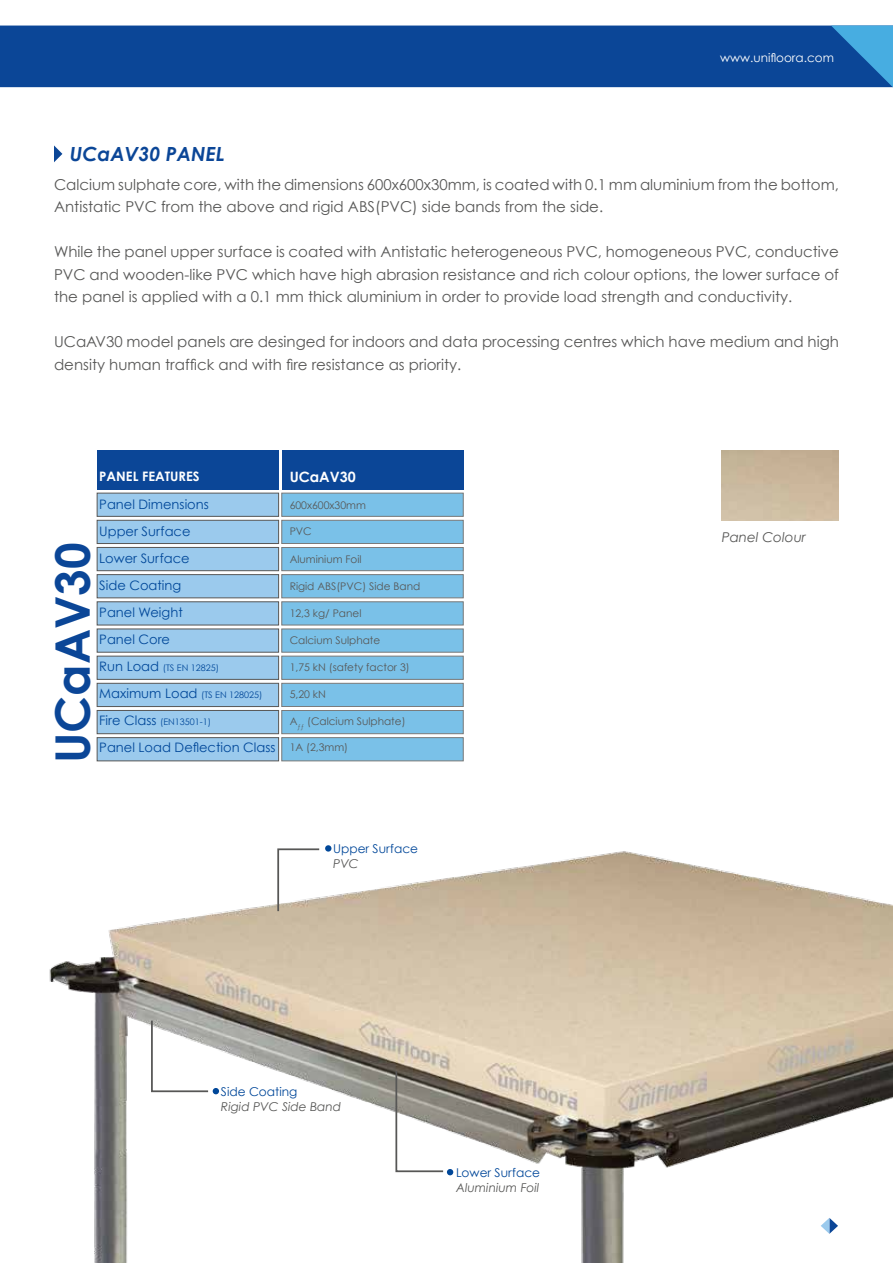
<style>
.page{position:relative;width:893px;height:1263px;background:#fff}
.page>*{position:absolute;margin:0;border:0;box-sizing:border-box;transform-origin:0 0}
.t1{font:700 47.55px "Century Gothic";color:#0b4697}
.t2{font:italic 700 19.5px "Century Gothic";color:#0b4697}
.t3{font:15px/22.5px "Century Gothic";color:#575756}
.t4{font:700 14.25px "Century Gothic";color:#fff}
.t5{font:italic 13.5px "Century Gothic";color:#575756}
.t6{font:13.05px/27px "Century Gothic";color:#004799}
.t7{font:700 13.05px "Century Gothic";color:#fff}
.t8{font:12.15px "Century Gothic";color:#004799}
.t9{font:italic 12.15px "Century Gothic";color:#575756}
.t10{font:12px "Century Gothic";color:#fff}
.t11{font:10.5px "Century Gothic";color:#575756}
.t12{font:9px "Century Gothic";color:#004799}
.s1{font-size:13.05px}
</style>
<div class="page">
<div style="left:0;top:26px;width:831px;height:61px;background:#0b4697"></div>
<svg style="left:831px;top:25px;width:62px;height:62px;background:#2a7abc"></svg>
<img style="left:49px;top:845px;width:844px;height:418px">
<svg style="left:276px;top:847px;width:45px;height:66px"></svg>
<div style="left:325px;top:845px;width:6px;height:7px;background:#004799;border-radius:50%"></div>
<svg style="left:150px;top:1019px;width:69px;height:75px"></svg>
<svg style="left:54px;top:145px;width:8px;height:17px"></svg>
<div style="left:282px;top:493px;width:181px;height:23px;background:#7ac1e8"></div>
<div style="left:97px;top:493px;width:182px;height:23px;background:#9bcaed;border:1px solid #575756"></div>
<div style="left:282px;top:520px;width:181px;height:24px;background:#7ac1e8;border:1px solid #575756"></div>
<div style="left:97px;top:520px;width:182px;height:24px;background:#9bcaed;border:1px solid #575756"></div>
<div style="left:282px;top:547px;width:181px;height:24px;background:#7ac1e8;border:1px solid #575756"></div>
<div style="left:97px;top:547px;width:182px;height:24px;background:#9bcaed;border:1px solid #575756"></div>
<div style="left:282px;top:574px;width:181px;height:24px;background:#7ac1e8;border:1px solid #575756"></div>
<div style="left:97px;top:574px;width:182px;height:24px;background:#9bcaed;border:1px solid #575756"></div>
<div style="left:282px;top:602px;width:181px;height:23px;background:#7ac1e8"></div>
<div style="left:97px;top:602px;width:182px;height:23px;background:#9bcaed"></div>
<div style="left:282px;top:629px;width:181px;height:23px;background:#7ac1e8"></div>
<div style="left:97px;top:629px;width:182px;height:23px;background:#9bcaed"></div>
<div style="left:282px;top:656px;width:181px;height:23px;background:#7ac1e8"></div>
<div style="left:97px;top:656px;width:182px;height:23px;background:#9bcaed;border:1px solid #575756"></div>
<div style="left:282px;top:683px;width:181px;height:24px;background:#7ac1e8;border:1px solid #575756"></div>
<div style="left:97px;top:683px;width:182px;height:24px;background:#9bcaed;border:1px solid #575756"></div>
<div style="left:282px;top:710px;width:181px;height:24px;background:#7ac1e8;border:1px solid #575756"></div>
<div style="left:97px;top:710px;width:182px;height:24px;background:#9bcaed;border:1px solid #575756"></div>
<div style="left:282px;top:737px;width:181px;height:24px;background:#7ac1e8;border:1px solid #575756"></div>
<div style="left:97px;top:737px;width:182px;height:24px;background:#9bcaed;border:1px solid #575756"></div>
<div style="left:281px;top:451px;width:182px;height:39px;background:#0b4697"></div>
<div style="left:97px;top:451px;width:182px;height:39px;background:#0b4697"></div>
<svg style="left:395px;top:1069px;width:58px;height:106px"></svg>
<h2 class="t2" style="left:70px;top:141px;width:156px">UCaAV30 PANEL</h2>
<p class="t10" style="left:720px;top:51px;width:115px">www.unifloora.com</p>
<p class="t3" style="left:54px;top:173px;width:786px">Calcium sulphate core, with the dimensions 600x600x30mm, is coated with 0.1 mm aluminium from the bottom,<br>Antistatic PVC from the above and rigid ABS(PVC) side bands from the side.</p>
<p class="t3" style="left:54px;top:241px;width:786px;text-align:justify">While the panel upper surface is coated with Antistatic heterogeneous PVC, homogeneous PVC, conductive PVC and wooden-like PVC which have high abrasion resistance and rich colour options, the lower surface of the panel is applied with a 0.1 mm thick aluminium in order to provide load strength and conductivity.</p>
<p class="t3" style="left:54px;top:331px;width:786px">UCaAV30 model panels are desinged for indoors and data processing centres which have medium and high density human traffick and with fire resistance as priority.</p>
<h1 class="t1" style="left:43px;top:763px;width:222px;rotate:-90deg">UCaAV30</h1>
<p class="t7" style="left:99px;top:468px;width:102px">PANEL FEATURES</p>
<p class="t4" style="left:290px;top:467px;width:68px">UCaAV30</p>
<p class="t11" style="left:290px;top:499px;width:78px">600x600x30mm</p>
<p class="t11" style="left:290px;top:524px;width:24px">PVC</p>
<p class="t11" style="left:290px;top:553px;width:74px">Aluminium Foil</p>
<p class="t11" style="left:290px;top:580px;width:132px">Rigid ABS(PVC) Side Band</p>
<p class="t11" style="left:290px;top:607px;width:73px">12,3 kg/ Panel</p>
<p class="t11" style="left:290px;top:634px;width:92px">Calcium Sulphate</p>
<p class="t11" style="left:290px;top:661px;width:122px">1,75 kN (safety factor 3)</p>
<p class="t11" style="left:290px;top:688px;width:38px">5,20 kN</p>
<p class="t11" style="left:290px;top:715px;width:117px">A<sub>ƒƒ</sub> (Calcium Sulphate)</p>
<p class="t11" style="left:290px;top:740px;width:60px">1A (2,3mm)</p>
<p class="t6" style="left:99px;top:491px;width:111px">Panel Dimensions<br>Upper Surface<br>Lower Surface<br>Side Coating<br>Panel Weight<br>Panel Core</p>
<p class="t12" style="left:99px;top:662px;width:121px"><span class="s1">Run Load</span> (TS EN 12825)</p>
<p class="t12" style="left:99px;top:689px;width:165px"><span class="s1">Maximum Load</span> (TS EN 128025)</p>
<p class="t12" style="left:99px;top:716px;width:113px"><span class="s1">Fire Class</span> (EN13501-1)</p>
<p class="t6" style="left:99px;top:734px;width:178px">Panel Load Deflection Class</p>
<p class="t8" style="left:333px;top:841px;width:87px">Upper Surface</p>
<p class="t9" style="left:333px;top:856px;width:27px">PVC</p>
<p class="t8" style="left:221px;top:1084px;width:78px">Side Coating</p>
<p class="t9" style="left:221px;top:1099px;width:122px">Rigid PVC Side Band</p>
<p class="t8" style="left:456px;top:1165px;width:86px">Lower Surface</p>
<p class="t9" style="left:456px;top:1180px;width:85px">Aluminium Foil</p>
<p class="t5" style="left:722px;top:529px;width:86px">Panel Colour</p>
</div>
